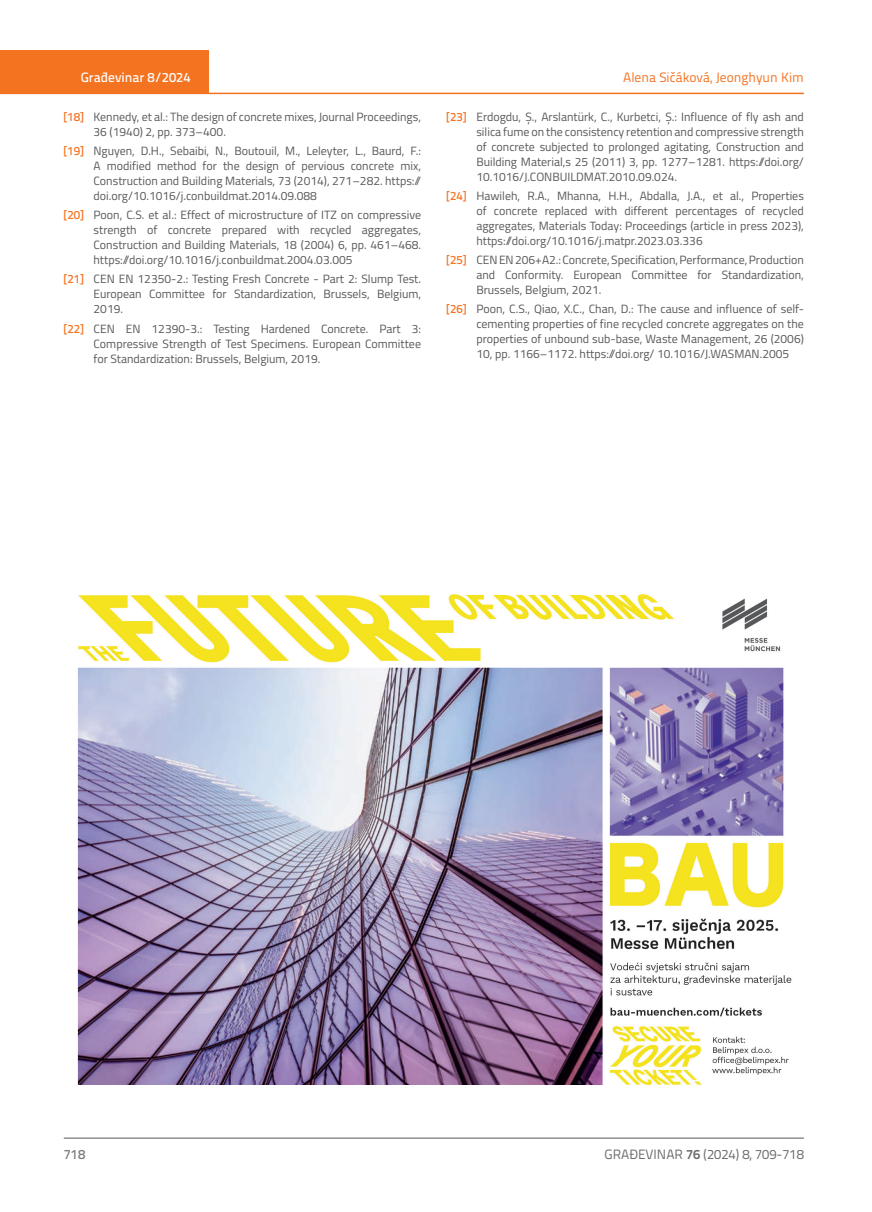
<style>
.page{position:relative;width:872px;height:1212px;background:#fff}
.page>*{position:absolute;margin:0;border:0;box-sizing:border-box;transform-origin:0 0}
.t1{font:13.5px "Titillium Text 22 L";color:#6c6d70}
.t2{font:13.5px "Titillium Text 22 L";color:#f47321}
.t3{font:500 13.5px "Titillium Text 22 L";color:#fff}
.t4{font:500 13.5px "Titillium Text 22 L";color:#787a7d}
.t5{font:12px/15px "Titillium";color:#57585a;text-align:justify}
.s1{font-family:"Titillium Text 22 L";font-weight:500;color:#f47321}
.s2{font-weight:700}
</style>
<div class="page">
<div style="left:0;top:50px;width:208px;height:44px;background:#f47321"></div>
<hr style="left:0;top:93px;width:804px;height:1px;background:#f47321">
<hr style="left:64px;top:1138px;width:740px;height:1px;background:#57585a">
<img style="left:77px;top:594px;width:715px;height:490px">
<p class="t3" style="left:81px;top:67px;width:111px">Građevinar 8/2024</p>
<p class="t5" style="left:94px;top:108px;width:329px;text-indent:-30px"><span class="s1">[18]</span> Kennedy, et al.: The design of concrete mixes, Journal Proceedings,<br>36 (1940) 2, pp. 373–400.</p>
<p class="t5" style="left:94px;top:143px;width:329px;text-indent:-30px"><span class="s1">[19]</span> Nguyen, D.H., Sebaibi, N., Boutouil, M., Leleyter, L., Baurd, F.:<br>A modified method for the design of pervious concrete mix, Construction and Building Materials, 73 (2014), 271–282. https:// doi.org/10.1016/j.conbuildmat.2014.09.088</p>
<p class="t5" style="left:94px;top:207px;width:329px;text-indent:-30px"><span class="s1">[20]</span> Poon, C.S. et al.: Effect of microstructure of ITZ on compressive strength of concrete prepared with recycled aggregates, Construction and Building Materials, 18 (2004) 6, pp. 461–468. https://doi.org/10.1016/j.conbuildmat.2004.03.005</p>
<p class="t5" style="left:94px;top:271px;width:329px;text-indent:-30px"><span class="s1">[21]</span> CEN EN 12350-2.: Testing Fresh Concrete - Part 2: Slump Test.<br>European Committee for Standardization, Brussels, Belgium, 2019.</p>
<p class="t5" style="left:94px;top:320px;width:329px;text-indent:-30px"><span class="s1">[22]</span> CEN EN 12390-3.: Testing Hardened Concrete. Part 3:<br>Compressive Strength of Test Specimens. European Committee for Standardization: Brussels, Belgium, 2019.</p>
<p class="t2" style="left:623px;top:68px;width:182px">Alena Sičáková, Jeonghyun Kim</p>
<p class="t5" style="left:476px;top:108px;width:329px;text-indent:-30px"><span class="s1">[23]</span> Erdogdu, Ş., Arslantürk, C., Kurbetci, Ş.: Influence of fly ash and silica fume on the consistency retention and compressive strength of concrete subjected to prolonged agitating, Construction and Building Material,s 25 (2011) 3, pp. 1277–1281. https://doi.org/ 10.1016/J.CONBUILDMAT.2010.09.024.</p>
<p class="t5" style="left:476px;top:188px;width:329px;text-indent:-30px"><span class="s1">[24]</span> Hawileh, R.A., Mhanna, H.H., Abdalla, J.A., et al., Properties of concrete replaced with different percentages of recycled aggregates, Materials Today: Proceedings (article in press 2023), https://doi.org/10.1016/j.matpr.2023.03.336</p>
<p class="t5" style="left:476px;top:252px;width:329px;text-indent:-30px"><span class="s1">[25]</span> CEN EN 206+A2.: Concrete, Specification, Performance, Production and Conformity. European Committee for Standardization, Brussels, Belgium, 2021.</p>
<p class="t5" style="left:476px;top:301px;width:329px;text-indent:-30px"><span class="s1">[26]</span> Poon, C.S., Qiao, X.C., Chan, D.: The cause and influence of self&shy;cementing properties of fine recycled concrete aggregates on the properties of unbound sub-base, Waste Management, 26 (2006)<br>10, pp. 1166–1172. https://doi.org/ 10.1016/J.WASMAN.2005</p>
<p class="t4" style="left:64px;top:1144px;width:23px">718</p>
<p class="t1" style="left:604px;top:1144px;width:201px">GRAĐEVINAR <span class="s2">76</span> (2024) 8, 709-718</p>
</div>
